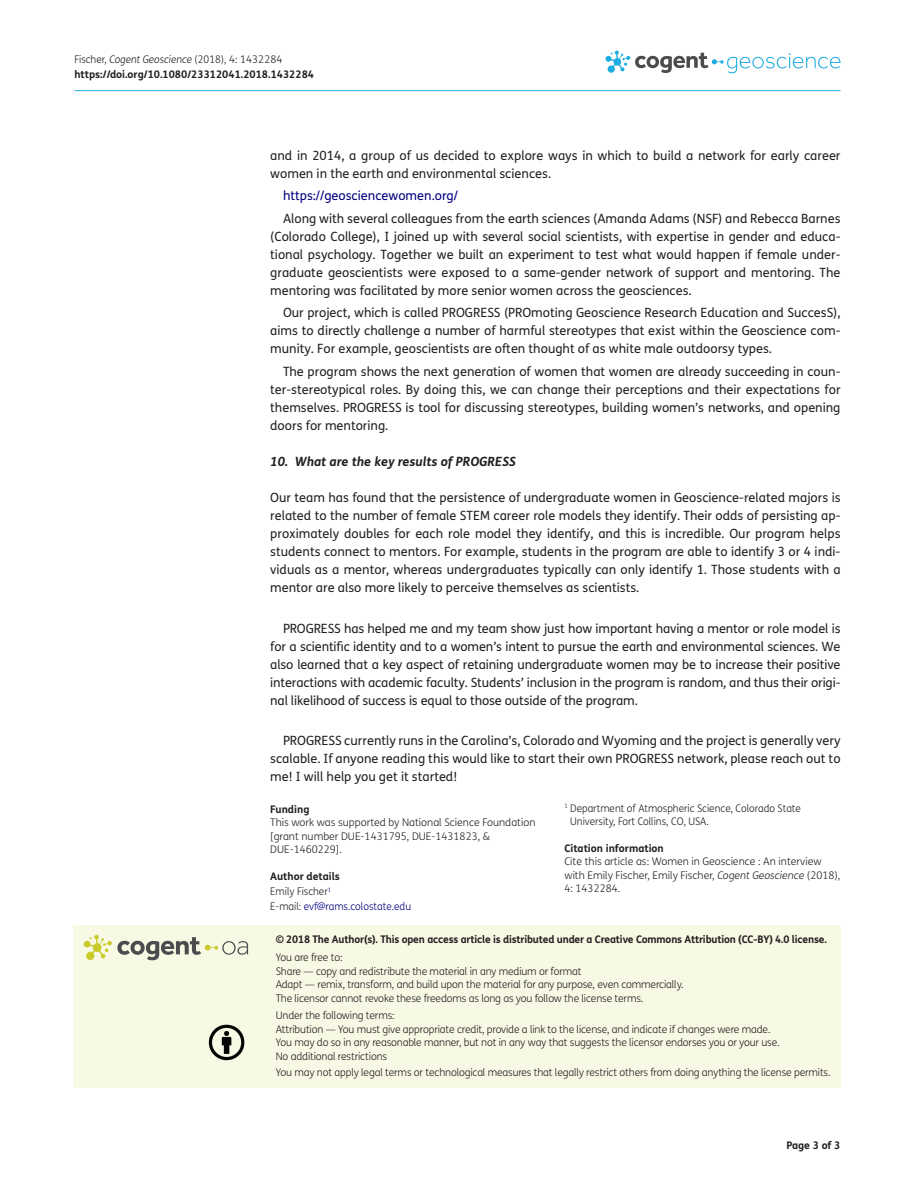
<style>
.page{position:relative;width:915px;height:1191px;background:#fff}
.page>*{position:absolute;margin:0;border:0;box-sizing:border-box;transform-origin:0 0}
.t1{font:12.75px/18px "FS Me Pro";color:#231f20;text-align:justify}
.t2{font:italic 700 12.75px "FS Me Pro";color:#231f20}
.t3{font:12.75px "FS Me Pro";color:#000080}
.t4{font:300 10.5px/13.5px "FS Me Pro";letter-spacing:-.015em;color:#231f20}
.t5{font:700 10.5px/15px "FS Me Pro";letter-spacing:-.015em;color:#231f20}
.t6{font:300 10.5px/12.8px "FS Me Pro";letter-spacing:-.015em;color:#231f20;scale:.95 1}
.t7{font:300 10.5px/14.9px "FS Me Pro";color:#000080;scale:.95 1}
.s1{font-weight:300}
.s2{font-weight:300;font-style:italic}
.s3{font-weight:700;color:#231f20}
.s4{color:#231f20}
.s5{font-style:italic}
</style>
<div class="page">
<hr style="left:74px;top:90px;width:766px;height:1px;background:#1bace1">
<svg style="left:605px;top:51px;width:235px;height:22px"></svg>
<svg style="left:84px;top:934px;width:164px;height:26px"></svg>
<svg style="left:209px;top:1024px;width:35px;height:36px"></svg>
<p class="t5" style="left:74px;top:51px;width:241px"><span class="s1">Fischer,</span> <span class="s2">Cogent Geoscience</span> <span class="s1">(2018), 4: 1432284 </span>https://doi.org/10.1080/23312041.2018.1432284</p>
<p class="t1" style="left:270px;top:146px;width:571px">and in 2014, a group of us decided to explore ways in which to build a network for early career women in the earth and environmental sciences.</p>
<p class="t3" style="left:283px;top:187px;width:176px">https://geosciencewomen.org/</p>
<p class="t1" style="left:270px;top:209px;width:571px;text-indent:13px">Along with several colleagues from the earth sciences (Amanda Adams (NSF) and Rebecca Barnes (Colorado College), I joined up with several social scientists, with expertise in gender and educa&shy;tional psychology. Together we built an experiment to test what would happen if female under&shy;graduate geoscientists were exposed to a same-gender network of support and mentoring. The mentoring was facilitated by more senior women across the geosciences.</p>
<p class="t1" style="left:270px;top:304px;width:571px;text-indent:13px">Our project, which is called PROGRESS (PROmoting Geoscience Research Education and SuccesS), aims to directly challenge a number of harmful stereotypes that exist within the Geoscience com&shy;munity. For example, geoscientists are often thought of as white male outdoorsy types.</p>
<p class="t1" style="left:270px;top:362px;width:571px;text-indent:13px">The program shows the next generation of women that women are already succeeding in coun&shy;ter-stereotypical roles. By doing this, we can change their perceptions and their expectations for themselves. PROGRESS is tool for discussing stereotypes, building women’s networks, and opening doors for mentoring.</p>
<p class="t2" style="left:270px;top:451px;width:247px">10. What are the key results of PROGRESS</p>
<p class="t1" style="left:270px;top:488px;width:571px">Our team has found that the persistence of undergraduate women in Geoscience-related majors is related to the number of female STEM career role models they identify. Their odds of persisting ap&shy;proximately doubles for each role model they identify, and this is incredible. Our program helps students connect to mentors. For example, students in the program are able to identify 3 or 4 indi&shy;viduals as a mentor, whereas undergraduates typically can only identify 1. Those students with a mentor are also more likely to perceive themselves as scientists.</p>
<p class="t1" style="left:270px;top:619px;width:571px;text-indent:13px">PROGRESS has helped me and my team show just how important having a mentor or role model is for a scientific identity and to a women’s intent to pursue the earth and environmental sciences. We also learned that a key aspect of retaining undergraduate women may be to increase their positive interactions with academic faculty. Students’ inclusion in the program is random, and thus their origi&shy;nal likelihood of success is equal to those outside of the program.</p>
<p class="t1" style="left:270px;top:731px;width:571px;text-indent:13px">PROGRESS currently runs in the Carolina’s, Colorado and Wyoming and the project is generally very scalable. If anyone reading this would like to start their own PROGRESS network, please reach out to me! I will help you get it started!</p>
<p class="t5" style="left:270px;top:801px;width:41px">Funding</p>
<p class="t4" style="left:270px;top:815px;width:267px">This work was supported by National Science Foundation [grant number DUE-1431795, DUE-1431823, &amp;<br>DUE-1460229].</p>
<p class="t7" style="left:270px;top:868px;width:150px"><span class="s3">Author details<br></span><span class="s4">Emily Fischer</span><sup>1<br></sup><span class="s4">E-mail:</span> evf@rams.colostate.edu</p>
<p class="t6" style="left:570px;top:801px;width:244px;text-indent:-6px"><sup>1</sup> Department of Atmospheric Science, Colorado State<br>University, Fort Collins, CO, USA.</p>
<p class="t5" style="left:564px;top:840px;width:101px">Citation information</p>
<p class="t4" style="left:564px;top:854px;width:277px">Cite this article as: Women in Geoscience : An interview with Emily Fischer, Emily Fischer, <span class="s5">Cogent Geoscience</span> (2018),<br>4: 1432284.</p>
<p class="t5" style="left:276px;top:931px;width:552px">© 2018 The Author(s). This open access article is distributed under a Creative Commons Attribution (CC-BY) 4.0 license.</p>
<p class="t4" style="left:276px;top:950px;width:409px">You are free to:<br>Share — copy and redistribute the material in any medium or format<br>Adapt — remix, transform, and build upon the material for any purpose, even commercially.<br>The licensor cannot revoke these freedoms as long as you follow the license terms.</p>
<p class="t4" style="left:276px;top:1008px;width:505px">Under the following terms:<br>Attribution — You must give appropriate credit, provide a link to the license, and indicate if changes were made.<br>You may do so in any reasonable manner, but not in any way that suggests the licensor endorses you or your use.<br>No additional restrictions</p>
<p class="t4" style="left:276px;top:1065px;width:556px">You may not apply legal terms or technological measures that legally restrict others from doing anything the license permits.</p>
<p class="t5" style="left:786px;top:1137px;width:56px">Page 3 of 3</p>
</div>
